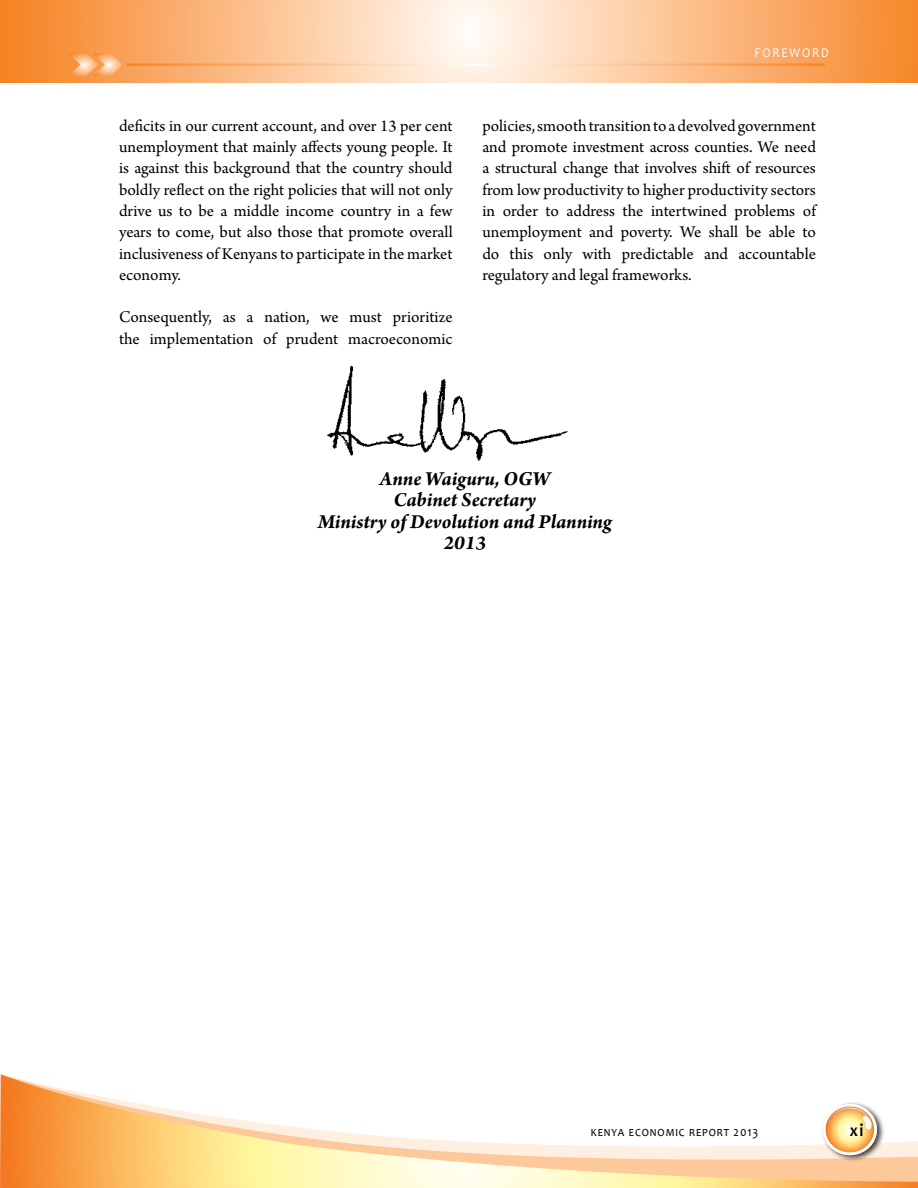
<style>
.page{position:relative;width:918px;height:1188px;background:#fff}
.page>*{position:absolute;margin:0;border:0;box-sizing:border-box;transform-origin:0 0}
.t1{font:italic 700 21px/21.3px "Arno Pro";letter-spacing:-.005em;color:#000;text-align:center}
.t2{font:700 18px "Candara";color:#000;scale:.88 1}
.t3{font:17.25px/21.3px "Arno Pro";color:#000;text-align:justify}
.t4{font:13.5px "Candara";letter-spacing:.08em;color:#000;scale:.88 1}
.t5{font:13.5px "Candara";letter-spacing:.16em;color:#fff;scale:.88 1}
</style>
<div class="page">
<svg style="left:0;top:1074px;width:918px;height:114px"></svg>
<svg style="left:0;top:0;width:918px;height:82px"></svg>
<svg style="left:68px;top:53px;width:56px;height:23px"></svg>
<hr style="left:127px;top:64px;width:698px;height:2px;background:#fff">
<div style="left:821px;top:1101px;width:64px;height:62px;background:#000;opacity:.75"></div>
<svg style="left:822px;top:1104px;width:56px;height:51px"></svg>
<img style="left:327px;top:365px;width:241px;height:96px">
<p class="t3" style="left:119px;top:116px;width:335px">deficits in our current account, and over 13 per cent unemployment that mainly affects young people. It is against this background that the country should boldly reflect on the right policies that will not only drive us to be a middle income country in a few years to come, but also those that promote overall inclusiveness of Kenyans to participate in the market economy.</p>
<p class="t3" style="left:119px;top:308px;width:335px">Consequently, as a nation, we must prioritize the implementation of prudent macroeconomic</p>
<p class="t5" style="left:755px;top:45px;width:86px">Foreword</p>
<p class="t3" style="left:482px;top:116px;width:335px">policies, smooth transition to a devolved government and promote investment across counties. We need a structural change that involves shift of resources from low productivity to higher productivity sectors in order to address the intertwined problems of unemployment and poverty. We shall be able to do this only with predictable and accountable regulatory and legal frameworks.</p>
<p class="t1" style="left:318px;top:469px;width:296px">Anne Waiguru, OGW<br>Cabinet Secretary<br>Ministry of Devolution and Planning<br>2013</p>
<p class="t4" style="left:591px;top:1123px;width:192px">kenya economic report 2013</p>
<p class="t2" style="left:850px;top:1118px;width:17px">xi</p>
</div>
